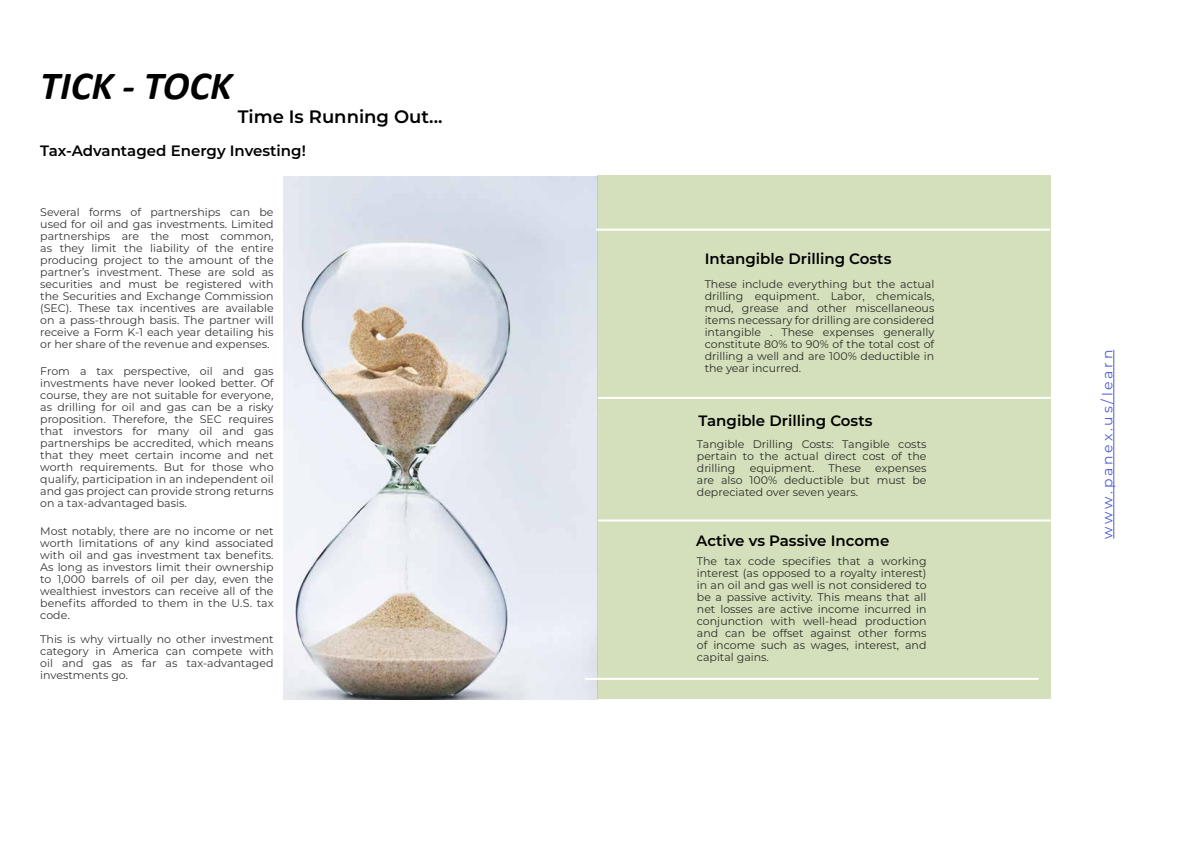
<style>
.page{position:relative;width:1191px;height:842px;background:#fff}
.page>*{position:absolute;margin:0;border:0;box-sizing:border-box;transform-origin:0 0}
.t1{font:italic 700 40px "Calibri";color:#000}
.t2{font:600 18px "Montserrat";color:#000}
.t3{font:600 15px "Montserrat";color:#000}
.t4{font:14px "Montserrat";letter-spacing:.195em;color:#4f5cd6}
.t5{font:11px/12px "Montserrat";color:#000;text-align:justify}
</style>
<div class="page">
<img style="left:283px;top:176px;width:314px;height:523px">
<div style="left:597px;top:176px;width:454px;height:523px;background:#d4e0bc"></div>
<hr style="left:596px;top:229px;width:454px;height:2px;background:#fff">
<hr style="left:598px;top:397px;width:453px;height:2px;background:#fff">
<hr style="left:598px;top:519px;width:453px;height:2px;background:#fff">
<hr style="left:585px;top:678px;width:453px;height:2px;background:#fff">
<hr style="left:1113px;top:350px;width:1px;height:189px;background:#4f5cd6">
<h1 class="t1" style="left:40px;top:57px;width:193px">TICK - TOCK</h1>
<h2 class="t2" style="left:238px;top:104px;width:206px">Time Is Running Out...</h2>
<h3 class="t3" style="left:40px;top:140px;width:267px">Tax-Advantaged Energy Investing!</h3>
<p class="t5" style="left:40px;top:206px;width:235px">Several forms of partnerships can be used for oil and gas investments. Limited partnerships are the most common, as they limit the liability of the entire producing project to the amount of the partner’s investment. These are sold as securities and must be registered with the Securities and Exchange Commission (SEC). These tax incentives are available on a pass-through basis. The partner will receive a Form K-1 each year detailing his or her share of the revenue and expenses.</p>
<p class="t5" style="left:40px;top:365px;width:235px">From a tax perspective, oil and gas investments have never looked better. Of course, they are not suitable for everyone, as drilling for oil and gas can be a risky proposition. Therefore, the SEC requires that investors for many oil and gas partnerships be accredited, which means that they meet certain income and net worth requirements. But for those who qualify, participation in an independent oil and gas project can provide strong returns on a tax-advantaged basis.</p>
<p class="t5" style="left:40px;top:524px;width:235px">Most notably, there are no income or net worth limitations of any kind associated with oil and gas investment tax benefits.<br>As long as investors limit their ownership to 1,000 barrels of oil per day, even the wealthiest investors can receive all of the benefits afforded to them in the U.S. tax code.</p>
<p class="t5" style="left:40px;top:632px;width:235px">This is why virtually no other investment category in America can compete with oil and gas as far as tax-advantaged investments go.</p>
<h3 class="t3" style="left:704px;top:248px;width:188px">Intangible Drilling Costs</h3>
<p class="t5" style="left:704px;top:278px;width:231px">These include everything but the actual drilling equipment. Labor, chemicals, mud, grease and other miscellaneous items necessary for drilling are considered intangible . These expenses generally constitute 80% to 90% of the total cost of drilling a well and are 100% deductible in the year incurred.</p>
<h3 class="t3" style="left:698px;top:410px;width:175px">Tangible Drilling Costs</h3>
<p class="t5" style="left:697px;top:438px;width:231px">Tangible Drilling Costs: Tangible costs pertain to the actual direct cost of the drilling</p>
<p class="t5" style="left:749px;top:462px;width:66px">equipment.</p>
<p class="t5" style="left:828px;top:462px;width:34px">These</p>
<p class="t5" style="left:697px;top:462px;width:231px;text-indent:178px">expenses are also 100% deductible but must be depreciated over seven years.</p>
<h3 class="t3" style="left:696px;top:530px;width:195px">Active vs Passive Income</h3>
<p class="t5" style="left:697px;top:554px;width:231px">The tax code specifies that a working interest (as opposed to a royalty interest) in an oil and gas well is not considered to be a passive activity. This means that all net losses are active income incurred in conjunction with well-head production and can be offset against other forms of income such as wages, interest, and capital gains.</p>
<p class="t4" style="left:1097px;top:539px;width:190px;rotate:-90deg">www.panex.us/learn</p>
</div>
